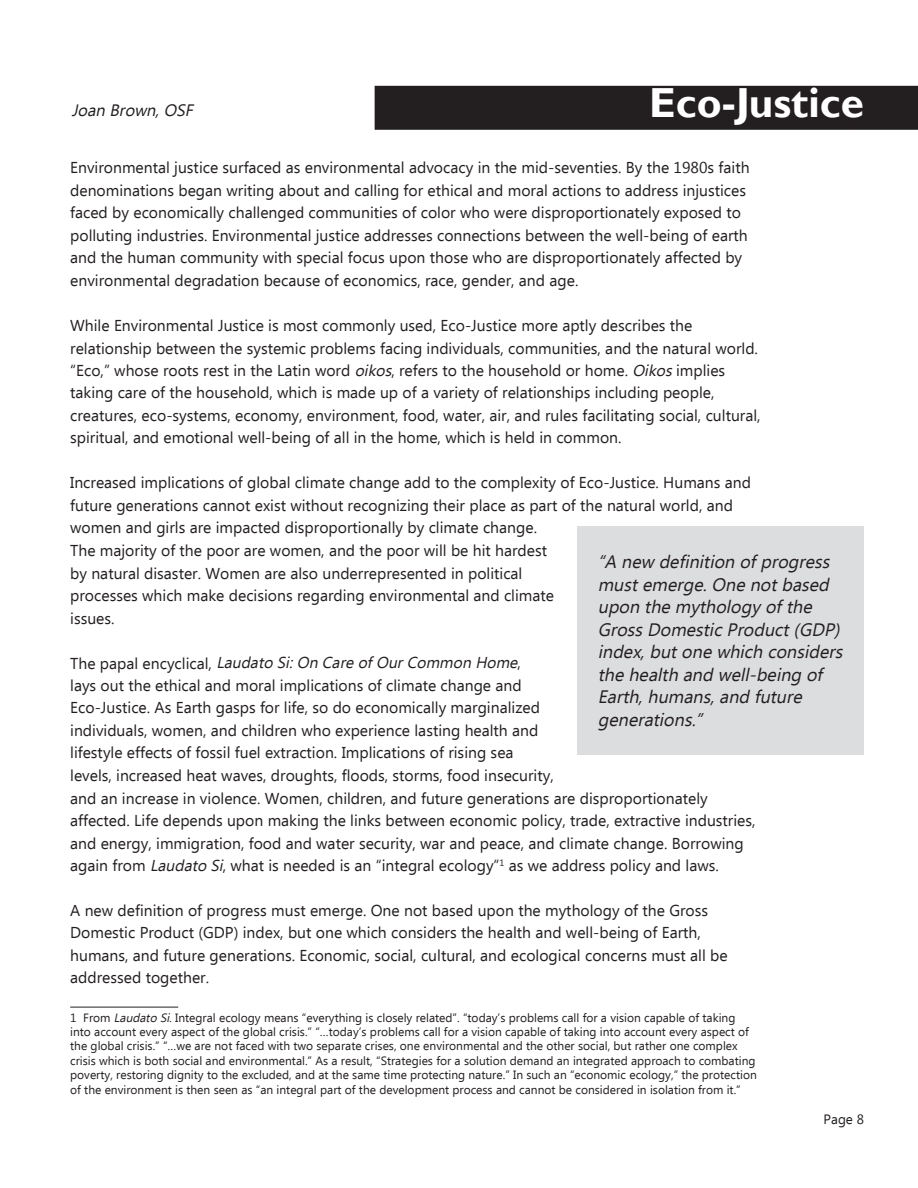
<style>
.page{position:relative;width:918px;height:1188px;background:#fff}
.page>*{position:absolute;margin:0;border:0;box-sizing:border-box;transform-origin:0 0}
.t1{font:700 42px "Gill Sans";color:#fff}
.t2{font:italic 18px/22.5px "Ebrima";color:#231f20}
.t3{font:italic 16.5px "Ebrima";color:#231f20}
.t4{font:15.75px/22.5px "Ebrima";color:#231f20}
.t5{font:13.5px "Ebrima";color:#231f20}
.t6{font:12px/14.4px "Ebrima";color:#231f20}
.s1{font-style:italic}
</style>
<div class="page">
<div style="left:375px;top:86px;width:543px;height:44px;background:#231f20"></div>
<hr style="left:70px;top:1007px;width:108px;height:1px;background:#231f20">
<div style="left:578px;top:526px;width:286px;height:229px;background:#dcdddf"></div>
<p class="t3" style="left:72px;top:99px;width:128px">Joan Brown,OSF</p>
<h1 class="t1" style="left:649px;top:78px;width:216px">Eco-Justice</h1>
<p class="t4" style="left:70px;top:158px;width:681px">Environmental justice surfaced as environmental advocacy in the mid-seventies. By the 1980s faith denominations began writing about and calling for ethical and moral actions to address injustices faced by economically challenged communities of color who were disproportionately exposed to polluting industries. Environmental justice addresses connections between the well-being of earth and the human community with special focus upon those who are disproportionately affected by environmental degradation because of economics, race, gender, and age.</p>
<p class="t4" style="left:70px;top:315px;width:692px">While Environmental Justice is most commonly used, Eco-Justice more aptly describes the relationship between the systemic problems facing individuals, communities, and the natural world. “Eco,” whose roots rest in the Latin word <span class="s1">oikos</span>, refers to the household or home. <span class="s1">Oikos</span>implies taking care of the household, which is made up of a variety of relationships including people, creatures, eco-systems, economy, environment, food, water, air, and rules facilitating social, cultural, spiritual, and emotional well-being of all in the home, which is held in common.</p>
<p class="t4" style="left:70px;top:473px;width:682px">Increased implications of global climate change add to the complexity of Eco-Justice. Humans and future generations cannot exist without recognizing their place as part of the natural world, and women and girls are impacted disproportionally by climate change.<br>The majority of the poor are women, and the poor will be hit hardest<br>by natural disaster. Women are also underrepresented in political<br>processes which make decisions regarding environmental and climate<br>issues.</p>
<p class="t4" style="left:70px;top:653px;width:687px">T h e p a p a l e n cyc l i c a l , <span class="s1">Laudato Si:On CareofOurCommon Home</span>,<br>lays out the ethical and moral implications of climate change and<br>Eco-Justice. As Earth gasps for life, so do economically marginalized<br>individuals, women, and children who experience lasting health and<br>lifestyle effects of fossil fuel extraction. Implications of rising sea<br>levels, increased heat waves, droughts, floods, storms, food insecurity,<br>and an increase in violence. Women, children, and future generations are disproportionately affected. Life depends upon making the links between economic policy, trade, extractive industries, and energy, immigration, food and water security, war and peace, and climate change. Borrowing again from <span class="s1">Laudato Si</span>, what is needed is an “integral ecology”<sup>1</sup> as we address policy and laws.</p>
<p class="t4" style="left:70px;top:900px;width:659px">A new definition of progress must emerge. One not based upon the mythology of the Gross Domestic Product (GDP) index, but one which considers the health and well-being of Earth, humans, and future generations. Economic, social, cultural, and ecological concerns must all be addressed together.</p>
<p class="t6" style="left:70px;top:1011px;width:688px">1 From <span class="s1">Laudato Si.</span>Integral ecology means “everything is closely related”. “today’s problems call for a vision capable of taking into account every aspect of the global crisis.” “…today’s problems call for a vision capable of taking into account every aspect of the global crisis.” “…we are not faced with two separate crises, one environmental and the other social, but rather one complex crisis which is both social and environmental.” As a result, “Strategies for a solution demand an integrated approach to combating poverty, restoring dignity to the excluded, and at the same time protecting nature.” In such an “economic ecology,” the protection of the environment is then seen as “an integral part of the development process and cannot be considered in isolation from it.”</p>
<p class="t2" style="left:598px;top:552px;width:251px">“A new definition ofprogress mustemerge.Onenotbased upon themythologyofthe<br>GrossDomesticProduct(GDP) index,butonewhich considers thehealth and well-being of<br>Earth,humans,and future generations.”</p>
<p class="t5" style="left:824px;top:1110px;width:42px">Page 8</p>
</div>
